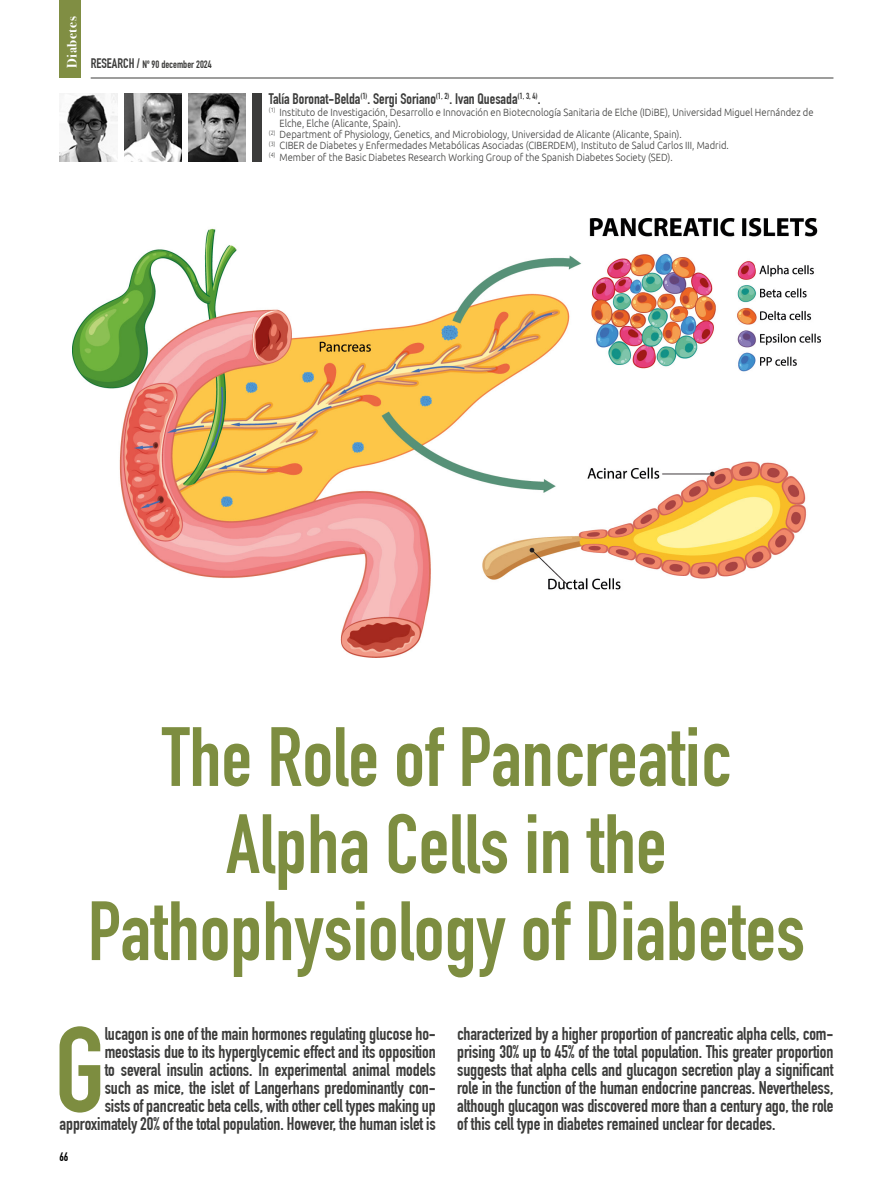
<style>
.page{position:relative;width:893px;height:1191px;background:#fff}
.page>*{position:absolute;margin:0;border:0;box-sizing:border-box;transform-origin:0 0}
.t1{font:119.1px "DIN Engschrift Std";color:#7d8d40}
.t2{font:82.5px/87px "DIN Engschrift Std";color:#7d8d40;text-align:center}
.t3{font:18px/18px "DIN Engschrift Std";letter-spacing:-.005em;color:#3c3c3b;text-align:right}
.t4{font:15px "DIN Engschrift Std";color:#3c3c3b}
.t5{font:700 13.5px "Bodoni Svty Two ITCTT";letter-spacing:.04em;color:#fff}
.t6{font:12px "DIN Engschrift Std";color:#000}
.t7{font:300 10.5px "Ubuntu";color:#3c3c3b;scale:.9 1}
.t8{font:10.5px "DIN Engschrift Std";color:#3c3c3b}
.s1{font-size:13.5px}
</style>
<div class="page">
<div style="left:253px;top:94px;width:9px;height:68px;background:#3c3c3b"></div>
<img style="left:124px;top:94px;width:57px;height:68px">
<img style="left:60px;top:94px;width:57px;height:67px">
<img style="left:188px;top:94px;width:58px;height:67px">
<hr style="left:91px;top:78px;width:742px;height:1px;background:#3c3c3b">
<div style="left:60px;top:0;width:21px;height:78px;background:#808e43"></div>
<img style="left:73px;top:219px;width:747px;height:438px">
<p class="t5" style="left:61px;top:68px;width:53px;rotate:-90deg">Diabetes</p>
<p class="t8" style="left:91px;top:58px;width:123px"><span class="s1">RESEARCH /</span> Nº 90 december 2024</p>
<p class="t4" style="left:269px;top:90px;width:273px">Talía Boronat-Belda<sup>(1)</sup>. Sergi Soriano<sup>(1,</sup> <sup>2)</sup>. Ivan Quesada<sup>(1,</sup> <sup>3,</sup> <sup>4)</sup>.</p>
<p class="t7" style="left:269px;top:105px;width:607px"><sup>(1)</sup> Instituto de Investigación, Desarrollo e Innovación en Biotecnología Sanitaria de Elche (IDiBE), Universidad Miguel Hernández de</p>
<p class="t7" style="left:280px;top:117px;width:136px">Elche, Elche (Alicante, Spain).</p>
<p class="t7" style="left:269px;top:128px;width:460px"><sup>(2)</sup> Department of Physiology, Genetics, and Microbiology, Universidad de Alicante (Alicante, Spain).</p>
<p class="t7" style="left:269px;top:139px;width:512px"><sup>(3)</sup> CIBER de Diabetes y Enfermedades Metabólicas Asociadas (CIBERDEM), Instituto de Salud Carlos III, Madrid.</p>
<p class="t7" style="left:269px;top:150px;width:450px"><sup>(4)</sup> Member of the Basic Diabetes Research Working Group of the Spanish Diabetes Society (SED).</p>
<h2 class="t2" style="left:88px;top:714px;width:719px">The Role of Pancreatic<br>Alpha Cells in the<br>Pathophysiology of Diabetes</h2>
<h1 class="t1" style="left:55px;top:1000px;width:52px">G</h1>
<p class="t3" style="left:60px;top:1024px;width:378px">lucagon is one of the main hormones regulating glucose ho&shy;meostasis due to its hyperglycemic effect and its opposition<br>to several insulin actions. In experimental animal models<br>such as mice, the islet of Langerhans predominantly con-<br>sists of pancreatic beta cells, with other cell types making up approximately 20% of the total population. However, the human islet is</p>
<p class="t3" style="left:457px;top:1024px;width:378px;text-align:justify">characterized by a higher proportion of pancreatic alpha cells, com&shy;prising 30% up to 45% of the total population. This greater proportion suggests that alpha cells and glucagon secretion play a significant role in the function of the human endocrine pancreas. Nevertheless, although glucagon was discovered more than a century ago, the role of this cell type in diabetes remained unclear for decades.</p>
<p class="t6" style="left:60px;top:1149px;width:10px">66</p>
</div>
